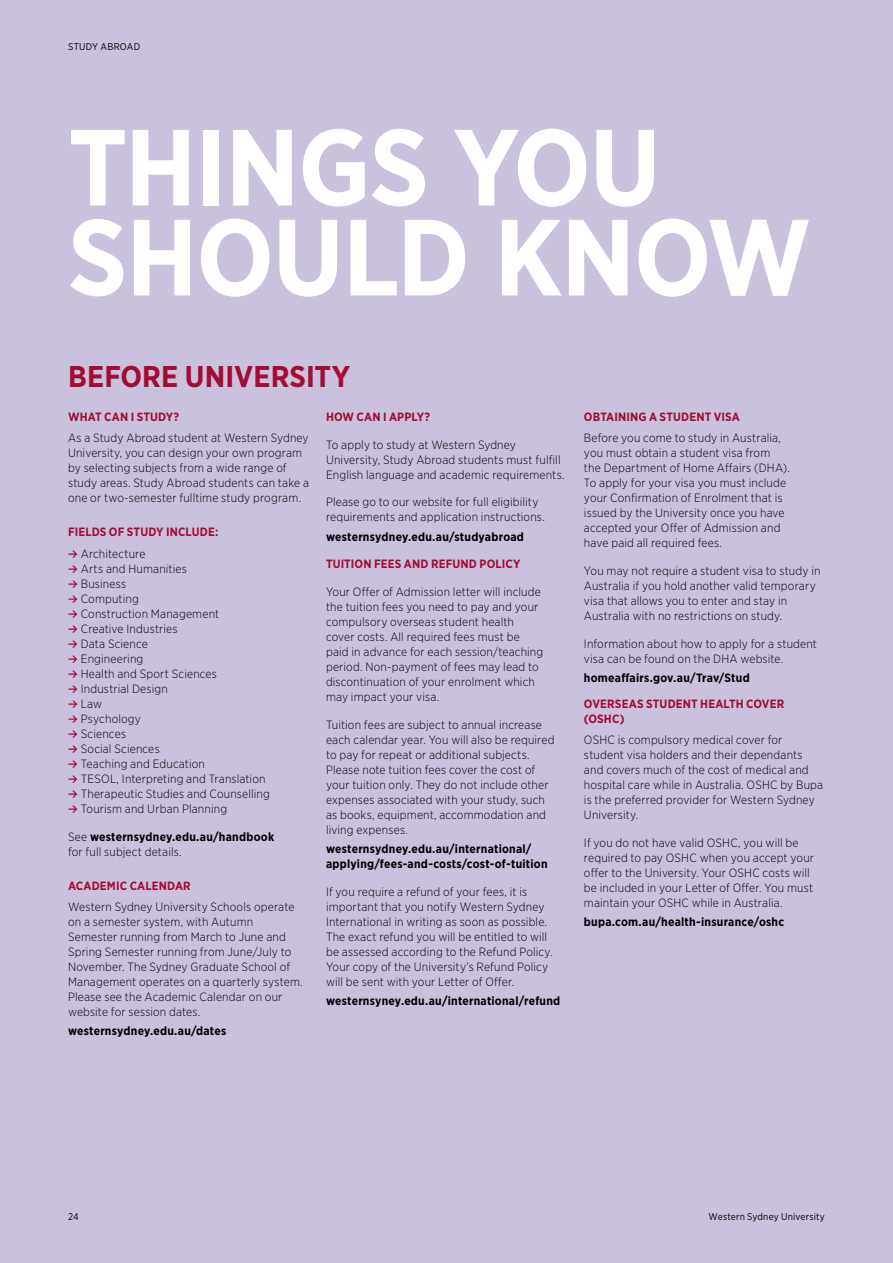
<style>
.page{position:relative;width:893px;height:1263px;background:#cac2dd}
.page>*{position:absolute;margin:0;border:0;box-sizing:border-box;transform-origin:0 0}
.t1{font:700 108px/90px "Gotham Narrow";letter-spacing:-.015em;color:#fff}
.t2{font:700 30px "Gotham Narrow";letter-spacing:.005em;color:#a30c33}
.t3{font:300 12px/15px "Gotham Narrow";letter-spacing:.015em;color:#000}
.t4{font:700 12px/15px "Gotham Narrow";letter-spacing:.02em;color:#000}
.t5{font:700 12px/15px "Gotham Narrow";letter-spacing:.01em;color:#a30c33}
.t6{font:9.75px "Gotham Narrow";letter-spacing:.02em;color:#000}
.s1{font-family:"Akkurat";font-weight:700;color:#a30c33}
.s2{font-weight:300}
</style>
<div class="page">
<p class="t6" style="left:68px;top:41px;width:74px">STUDY ABROAD</p>
<h1 class="t1" style="left:68px;top:122px;width:745px">THINGS YOU<br>SHOULD KNOW</h1>
<h2 class="t2" style="left:68px;top:357px;width:284px">BEFORE UNIVERSITY</h2>
<p class="t5" style="left:68px;top:409px;width:113px">WHAT CAN I STUDY?</p>
<p class="t3" style="left:68px;top:430px;width:242px">As a Study Abroad student at Western Sydney University, you can design your own program by selecting subjects from a wide range of study areas. Study Abroad students can take a one or two-semester fulltime study program.</p>
<p class="t5" style="left:68px;top:525px;width:152px">FIELDS OF STUDY INCLUDE:</p>
<p class="t3" style="left:68px;top:546px;width:79px"><span class="s1">→</span> Architecture</p>
<p class="t3" style="left:68px;top:561px;width:120px"><span class="s1">→</span> Arts and Humanities</p>
<p class="t3" style="left:68px;top:576px;width:60px"><span class="s1">→</span> Business</p>
<p class="t3" style="left:68px;top:591px;width:72px"><span class="s1">→</span> Computing</p>
<p class="t3" style="left:68px;top:606px;width:153px"><span class="s1">→</span> Construction Management</p>
<p class="t3" style="left:68px;top:621px;width:111px"><span class="s1">→</span> Creative Industries</p>
<p class="t3" style="left:68px;top:636px;width:81px"><span class="s1">→</span> Data Science</p>
<p class="t3" style="left:68px;top:651px;width:77px"><span class="s1">→</span> Engineering</p>
<p class="t3" style="left:68px;top:666px;width:151px"><span class="s1">→</span> Health and Sport Sciences</p>
<p class="t3" style="left:68px;top:681px;width:101px"><span class="s1">→</span> Industrial Design</p>
<p class="t3" style="left:68px;top:696px;width:36px"><span class="s1">→</span> Law</p>
<p class="t3" style="left:68px;top:711px;width:74px"><span class="s1">→</span> Psychology</p>
<p class="t3" style="left:68px;top:726px;width:60px"><span class="s1">→</span> Sciences</p>
<p class="t3" style="left:68px;top:741px;width:93px"><span class="s1">→</span> Social Sciences</p>
<p class="t3" style="left:68px;top:756px;width:138px"><span class="s1">→</span> Teaching and Education</p>
<p class="t3" style="left:68px;top:771px;width:199px"><span class="s1">→</span> TESOL, Interpreting and Translation</p>
<p class="t3" style="left:68px;top:786px;width:203px"><span class="s1">→</span> Therapeutic Studies and Counselling</p>
<p class="t3" style="left:68px;top:801px;width:161px"><span class="s1">→</span> Tourism and Urban Planning</p>
<p class="t4" style="left:68px;top:829px;width:208px"><span class="s2">See</span> westernsydney.edu.au/handbook <span class="s2">for full subject details.</span></p>
<p class="t5" style="left:68px;top:878px;width:124px">ACADEMIC CALENDAR</p>
<p class="t3" style="left:68px;top:899px;width:236px">Western Sydney University Schools operate on a semester system, with Autumn Semester running from March to June and Spring Semester running from June/July to November. The Sydney Graduate School of Management operates on a quarterly system.<br>Please see the Academic Calendar on our website for session dates.</p>
<p class="t4" style="left:68px;top:1023px;width:160px">westernsydney.edu.au/dates</p>
<p class="t5" style="left:326px;top:409px;width:106px">HOW CAN I APPLY?</p>
<p class="t3" style="left:326px;top:437px;width:240px">To apply to study at Western Sydney<br>University, Study Abroad students must fulfill<br>English language and academic requirements.</p>
<p class="t3" style="left:326px;top:494px;width:220px">Please go to our website for full eligibility requirements and application instructions.</p>
<p class="t4" style="left:326px;top:529px;width:199px">westernsydney.edu.au/studyabroad</p>
<p class="t5" style="left:326px;top:556px;width:196px">TUITION FEES AND REFUND POLICY</p>
<p class="t3" style="left:326px;top:584px;width:219px">Your Offer of Admission letter will include the tuition fees you need to pay and your compulsory overseas student health cover costs. All required fees must be paid in advance for each session/teaching period. Non-payment of fees may lead to discontinuation of your enrolment which may impact your visa.</p>
<p class="t3" style="left:326px;top:717px;width:230px">Tuition fees are subject to annual increase each calendar year. You will also be required to pay for repeat or additional subjects.<br>Please note tuition fees cover the cost of your tuition only. They do not include other expenses associated with your study, such as books, equipment, accommodation and living expenses.</p>
<p class="t4" style="left:326px;top:841px;width:223px">westernsydney.edu.au/international/ applying/fees-and-costs/cost-of-tuition</p>
<p class="t3" style="left:326px;top:884px;width:228px">If you require a refund of your fees, it is important that you notify Western Sydney International in writing as soon as possible.<br>The exact refund you will be entitled to will be assessed according to the Refund Policy.<br>Your copy of the University’s Refund Policy will be sent with your Letter of Offer.</p>
<p class="t4" style="left:326px;top:993px;width:236px">westernsyney.edu.au/international/refund</p>
<p class="t5" style="left:584px;top:409px;width:157px">OBTAINING A STUDENT VISA</p>
<p class="t3" style="left:584px;top:430px;width:207px">Before you come to study in Australia, you must obtain a student visa from the Department of Home Affairs (DHA).<br>To apply for your visa you must include your Confirmation of Enrolment that is issued by the University once you have accepted your Offer of Admission and have paid all required fees.</p>
<p class="t3" style="left:584px;top:563px;width:238px">You may not require a student visa to study in Australia if you hold another valid temporary visa that allows you to enter and stay in Australia with no restrictions on study.</p>
<p class="t3" style="left:584px;top:636px;width:235px">Information about how to apply for a student visa can be found on the DHA website.</p>
<p class="t4" style="left:584px;top:670px;width:167px">homeaffairs.gov.au/Trav/Stud</p>
<p class="t5" style="left:584px;top:696px;width:202px">OVERSEAS STUDENT HEALTH COVER (OSHC)</p>
<p class="t3" style="left:584px;top:732px;width:241px">OSHC is compulsory medical cover for student visa holders and their dependants and covers much of the cost of medical and hospital care while in Australia. OSHC by Bupa is the preferred provider for Western Sydney University.</p>
<p class="t3" style="left:584px;top:835px;width:232px">If you do not have valid OSHC, you will be required to pay OSHC when you accept your offer to the University. Your OSHC costs will be included in your Letter of Offer. You must maintain your OSHC while in Australia.</p>
<p class="t4" style="left:584px;top:914px;width:202px">bupa.com.au/health-insurance/oshc</p>
<p class="t6" style="left:68px;top:1211px;width:12px">24</p>
<p class="t6" style="left:708px;top:1211px;width:118px">Western Sydney University</p>
</div>
